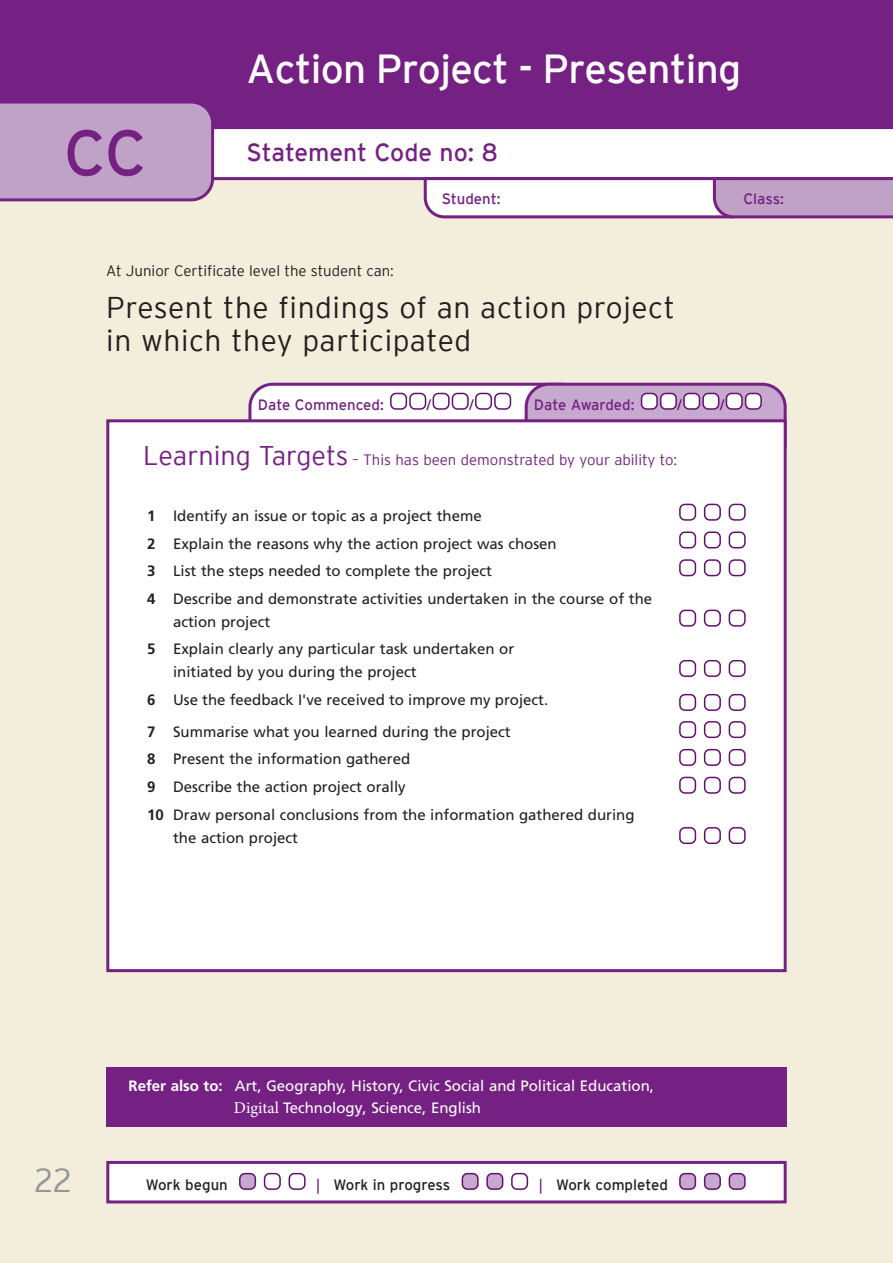
<style>
.page{position:relative;width:893px;height:1263px;background:#f3eddc}
.page>*{position:absolute;margin:0;border:0;box-sizing:border-box;transform-origin:0 0}
.t1{font:64.5px "Interstate";color:#752183}
.t2{font:40.5px "Interstate";letter-spacing:-.015em;color:#fff}
.t3{font:300 33px "Interstate";color:#939598}
.t4{font:300 30px/33px "Interstate";letter-spacing:.02em;color:#231f20}
.t5{font:24.75px "Interstate";color:#752183}
.t6{font:15px/27.8px "Frutiger LT Std";color:#231f20}
.t7{font:15px/22.2px "Frutiger LT Std";color:#fff}
.t8{font:300 15px "Interstate";color:#752183}
.t9{font:15px "Interstate";color:#752183}
.t10{font:300 15px "Interstate";color:#231f20}
.t11{font:15px "Interstate";color:#231f20}
.t12{font:15px "Frutiger LT Std";color:#61116c}
.s1{font-size:27px}
.s2{font-weight:700}
.s3{font-family:"Minion Pro";font-size:16.5px}
.s4{font-size:15.75px}
.s5{font-family:"Frutiger LT Std";color:#752183}
</style>
<div class="page">
<div style="left:0;top:0;width:893px;height:128px;background:#752183"></div>
<div style="left:216px;top:128px;width:677px;height:52px;background:#fff"></div>
<svg style="left:422px;top:176px;width:471px;height:42px;background:#d6c1da"></svg>
<svg style="left:0;top:103px;width:216px;height:99px;background:#bb9cc2"></svg>
<svg style="left:248px;top:383px;width:539px;height:36px;background:#d6c0db"></svg>
<div style="left:108px;top:421px;width:677px;height:550px;background:#fff"></div>
<svg style="left:729px;top:827px;width:17px;height:17px"></svg>
<svg style="left:704px;top:827px;width:17px;height:17px"></svg>
<svg style="left:679px;top:827px;width:17px;height:17px"></svg>
<svg style="left:729px;top:777px;width:17px;height:17px"></svg>
<svg style="left:704px;top:777px;width:17px;height:17px"></svg>
<svg style="left:679px;top:777px;width:17px;height:17px"></svg>
<svg style="left:729px;top:749px;width:17px;height:17px"></svg>
<svg style="left:704px;top:749px;width:17px;height:17px"></svg>
<svg style="left:679px;top:749px;width:17px;height:17px"></svg>
<svg style="left:729px;top:721px;width:17px;height:17px"></svg>
<svg style="left:704px;top:721px;width:17px;height:17px"></svg>
<svg style="left:679px;top:721px;width:17px;height:17px"></svg>
<svg style="left:729px;top:660px;width:17px;height:17px"></svg>
<svg style="left:704px;top:660px;width:17px;height:17px"></svg>
<svg style="left:679px;top:660px;width:17px;height:17px"></svg>
<svg style="left:729px;top:694px;width:17px;height:17px"></svg>
<svg style="left:704px;top:694px;width:17px;height:17px"></svg>
<svg style="left:679px;top:694px;width:17px;height:17px"></svg>
<svg style="left:729px;top:610px;width:17px;height:17px"></svg>
<svg style="left:704px;top:610px;width:17px;height:17px"></svg>
<svg style="left:679px;top:610px;width:17px;height:17px"></svg>
<svg style="left:729px;top:559px;width:17px;height:17px"></svg>
<svg style="left:704px;top:559px;width:17px;height:17px"></svg>
<svg style="left:679px;top:559px;width:17px;height:17px"></svg>
<svg style="left:729px;top:531px;width:17px;height:17px"></svg>
<svg style="left:704px;top:531px;width:17px;height:17px"></svg>
<svg style="left:679px;top:531px;width:17px;height:17px"></svg>
<svg style="left:729px;top:504px;width:17px;height:17px"></svg>
<svg style="left:704px;top:504px;width:17px;height:17px"></svg>
<svg style="left:679px;top:504px;width:17px;height:17px"></svg>
<div style="left:106px;top:419px;width:681px;height:553px;border:3px solid #752183"></div>
<div style="left:106px;top:1067px;width:681px;height:60px;background:#752183"></div>
<div style="left:108px;top:1162px;width:677px;height:40px;background:#fff"></div>
<svg style="left:729px;top:1173px;width:17px;height:17px"></svg>
<svg style="left:704px;top:1173px;width:17px;height:17px"></svg>
<svg style="left:679px;top:1173px;width:17px;height:17px"></svg>
<svg style="left:511px;top:1173px;width:17px;height:17px"></svg>
<svg style="left:486px;top:1173px;width:17px;height:17px"></svg>
<svg style="left:462px;top:1173px;width:17px;height:17px"></svg>
<svg style="left:289px;top:1173px;width:17px;height:17px"></svg>
<svg style="left:264px;top:1173px;width:17px;height:17px"></svg>
<svg style="left:239px;top:1173px;width:17px;height:17px"></svg>
<div style="left:106px;top:1161px;width:681px;height:42px;border:3px solid #752183"></div>
<h1 class="t1" style="left:64px;top:117px;width:85px">CC</h1>
<h2 class="t2" style="left:247px;top:46px;width:496px">Action Project - Presenting</h2>
<h3 class="t5" style="left:247px;top:138px;width:253px">Statement Code no: 8</h3>
<p class="t9" style="left:442px;top:191px;width:60px">Student:</p>
<p class="t9" style="left:743px;top:191px;width:42px">Class:</p>
<p class="t10" style="left:106px;top:262px;width:289px">At Junior Certificate level the student can:</p>
<h3 class="t4" style="left:106px;top:290px;width:570px">Present the findings of an action project in which they participated</h3>
<p class="t9" style="left:258px;top:396px;width:127px">Date Commenced:</p>
<p class="t12" style="left:427px;top:396px;width:6px">/</p>
<p class="t12" style="left:469px;top:396px;width:6px">/</p>
<p class="t9" style="left:534px;top:396px;width:102px">Date Awarded:</p>
<p class="t12" style="left:678px;top:396px;width:6px">/</p>
<p class="t12" style="left:720px;top:396px;width:6px">/</p>
<p class="t8" style="left:143px;top:451px;width:535px"><span class="s1">Learning Targets</span> – This has been demonstrated by your ability to:</p>
<p class="t6" style="left:147px;top:502px;width:506px"><span class="s2">1</span> Identify an issue or topic as a project theme<br><span class="s2">2</span> Explain the reasons why the action project was chosen<br><span class="s2">3</span> List the steps needed to complete the project<br><span class="s2">4</span> Describe and demonstrate activities undertaken in the course of the</p>
<p class="t6" style="left:147px;top:608px;width:368px;text-indent:26px">action project<br><span class="s2">5</span> Explain clearly any particular task undertaken or</p>
<p class="t6" style="left:173px;top:658px;width:245px">initiated by you during the project</p>
<p class="t6" style="left:147px;top:686px;width:402px"><span class="s2">6</span> Use the feedback I've received to improve my project.</p>
<p class="t6" style="left:147px;top:717px;width:489px"><span class="s2">7</span> Summarise what you learned during the project<br><span class="s2">8</span> Present the information gathered<br><span class="s2">9</span> Describe the action project orally<br><span class="s2">10</span> Draw personal conclusions from the information gathered during</p>
<p class="t6" style="left:173px;top:823px;width:127px">the action project</p>
<h3 class="t3" style="left:34px;top:1162px;width:39px">22</h3>
<p class="t7" style="left:234px;top:1075px;width:422px;text-indent:-105px"><span class="s2">Refer also to:</span> Art, Geography, History, Civic Social and Political Education,<br><span class="s3">Digital</span> Technolog<span class="s4">y</span>, Science, English</p>
<p class="t11" style="left:146px;top:1176px;width:83px">Work begun</p>
<p class="t11" style="left:317px;top:1176px;width:135px"><span class="s5">|</span> Work in progress</p>
<p class="t11" style="left:539px;top:1176px;width:130px"><span class="s5">|</span> Work completed</p>
</div>
